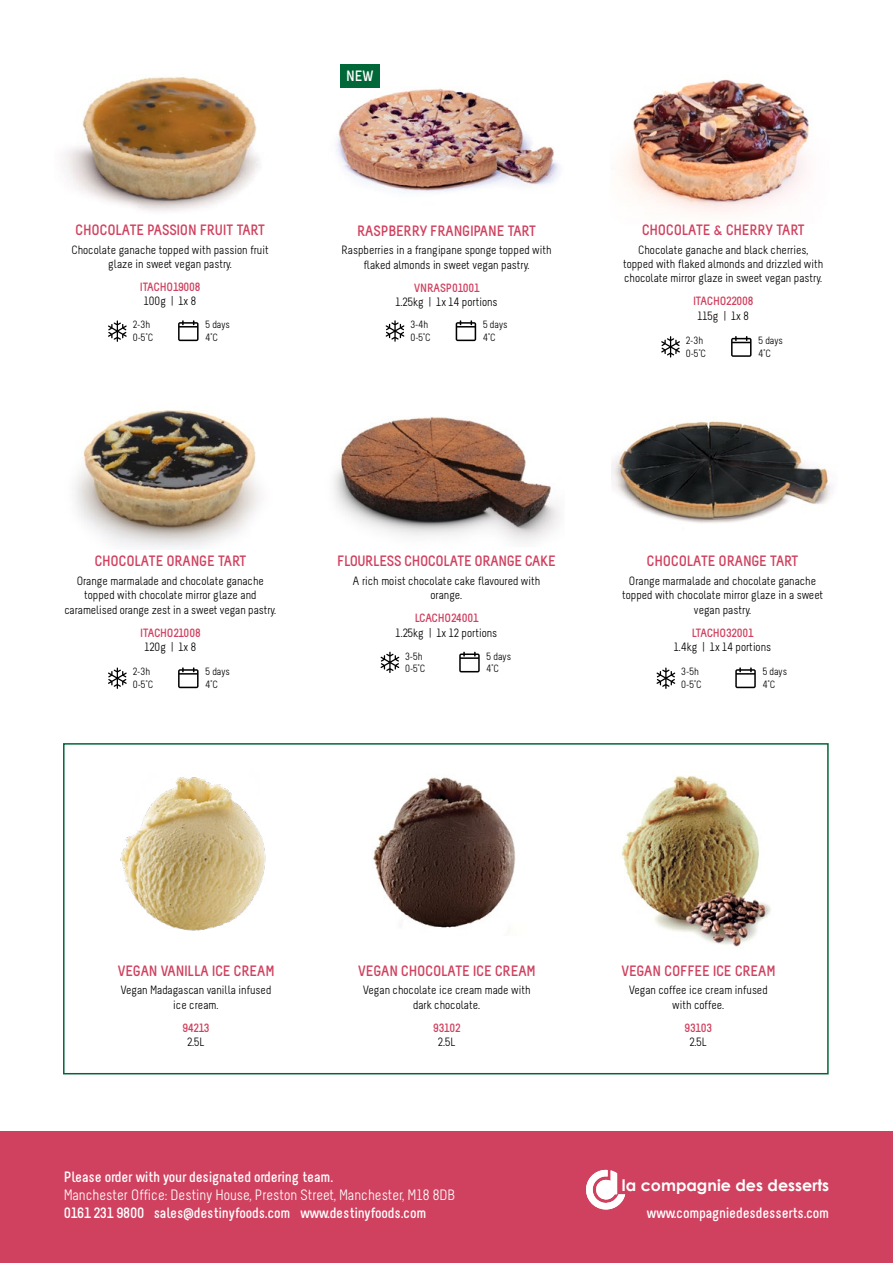
<style>
.page{position:relative;width:893px;height:1263px;background:#fff}
.page>*{position:absolute;margin:0;border:0;box-sizing:border-box;transform-origin:0 0}
.t1{font:700 15.9px "Century Gothic";color:#fff}
.t2{font:700 15px "Melbourne";color:#d0415f}
.t3{font:700 15px "Melbourne";color:#fff}
.t4{font:15px "Melbourne";color:#fff}
.t5{font:12px/14.4px "Melbourne";color:#000;text-align:center}
.t6{font:700 12px "Melbourne";color:#d0415f}
.t7{font:10.5px/12.6px "Melbourne";color:#000}
</style>
<div class="page">
<img style="left:64px;top:77px;width:196px;height:134px">
<img style="left:334px;top:416px;width:226px;height:126px">
<img style="left:75px;top:410px;width:185px;height:138px">
<img style="left:336px;top:64px;width:223px;height:129px">
<img style="left:623px;top:79px;width:186px;height:133px">
<svg style="left:456px;top:320px;width:20px;height:21px"></svg>
<svg style="left:731px;top:336px;width:20px;height:21px"></svg>
<svg style="left:178px;top:667px;width:21px;height:21px"></svg>
<svg style="left:178px;top:320px;width:21px;height:21px"></svg>
<div style="left:340px;top:64px;width:39px;height:23px;background:#006838"></div>
<img style="left:611px;top:421px;width:222px;height:103px">
<div style="left:0;top:1131px;width:893px;height:132px;background:#d0415f"></div>
<svg style="left:586px;top:1169px;width:39px;height:41px"></svg>
<svg style="left:459px;top:652px;width:21px;height:20px"></svg>
<svg style="left:735px;top:667px;width:21px;height:21px"></svg>
<img style="left:621px;top:775px;width:150px;height:172px">
<div style="left:63px;top:743px;width:766px;height:331px;border:2px solid #006838"></div>
<svg style="left:108px;top:320px;width:19px;height:22px"></svg>
<svg style="left:386px;top:320px;width:18px;height:22px"></svg>
<svg style="left:661px;top:336px;width:19px;height:22px"></svg>
<svg style="left:656px;top:667px;width:19px;height:22px"></svg>
<svg style="left:381px;top:652px;width:18px;height:21px"></svg>
<svg style="left:108px;top:667px;width:19px;height:22px"></svg>
<img style="left:373px;top:777px;width:143px;height:151px">
<img style="left:120px;top:777px;width:146px;height:154px">
<p class="t2" style="left:75px;top:222px;width:191px">CHOCOLATE PASSION FRUIT TART</p>
<p class="t5" style="left:71px;top:242px;width:199px">Chocolate ganache topped with passion fruit glaze in sweet vegan pastry.</p>
<p class="t6" style="left:140px;top:280px;width:62px">ITACHO19008</p>
<p class="t5" style="left:144px;top:294px;width:54px">100g | 1x 8</p>
<p class="t7" style="left:133px;top:318px;width:22px">2-3h<br>0-5°C</p>
<p class="t7" style="left:205px;top:318px;width:26px">5 days<br>4°C</p>
<p class="t3" style="left:346px;top:68px;width:29px">NEW</p>
<p class="t2" style="left:357px;top:222px;width:180px">RASPBERRY FRANGIPANE TART</p>
<p class="t5" style="left:341px;top:243px;width:212px">Raspberries in a frangipane sponge topped with flaked almonds in sweet vegan pastry.</p>
<p class="t6" style="left:414px;top:281px;width:67px">VNRASP01001</p>
<p class="t5" style="left:395px;top:295px;width:104px">1.25kg | 1x 14 portions</p>
<p class="t7" style="left:410px;top:318px;width:22px">3-4h<br>0-5°C</p>
<p class="t7" style="left:483px;top:318px;width:26px">5 days<br>4°C</p>
<p class="t2" style="left:642px;top:222px;width:164px">CHOCOLATE &amp; CHERRY TART</p>
<p class="t5" style="left:623px;top:242px;width:202px">Chocolate ganache and black cherries, topped with flaked almonds and drizzled with chocolate mirror glaze in sweet vegan pastry.</p>
<p class="t6" style="left:693px;top:295px;width:62px">ITACHO22008</p>
<p class="t5" style="left:697px;top:308px;width:53px">115g | 1x 8</p>
<p class="t7" style="left:686px;top:334px;width:22px">2-3h<br>0-5°C</p>
<p class="t7" style="left:758px;top:334px;width:26px">5 days<br>4°C</p>
<p class="t2" style="left:94px;top:553px;width:153px">CHOCOLATE ORANGE TART</p>
<p class="t5" style="left:64px;top:574px;width:213px">Orange marmalade and chocolate ganache topped with chocolate mirror glaze and caramelised orange zest in a sweet vegan pastry.</p>
<p class="t6" style="left:140px;top:626px;width:62px">ITACHO21008</p>
<p class="t5" style="left:144px;top:640px;width:53px">120g | 1x 8</p>
<p class="t7" style="left:133px;top:665px;width:22px">2-3h<br>0-5°C</p>
<p class="t7" style="left:205px;top:665px;width:26px">5 days<br>4°C</p>
<p class="t2" style="left:337px;top:553px;width:220px">FLOURLESS CHOCOLATE ORANGE CAKE</p>
<p class="t5" style="left:352px;top:574px;width:189px">A rich moist chocolate cake flavoured with orange.</p>
<p class="t6" style="left:415px;top:612px;width:65px">LCACHO24001</p>
<p class="t5" style="left:396px;top:625px;width:103px">1.25kg | 1x 12 portions</p>
<p class="t7" style="left:405px;top:650px;width:22px">3-5h<br>0-5°C</p>
<p class="t7" style="left:487px;top:650px;width:26px">5 days<br>4°C</p>
<p class="t2" style="left:647px;top:553px;width:153px">CHOCOLATE ORANGE TART</p>
<p class="t5" style="left:622px;top:574px;width:202px">Orange marmalade and chocolate ganache topped with chocolate mirror glaze in a sweet vegan pastry.</p>
<p class="t6" style="left:692px;top:626px;width:63px">LTACHO32001</p>
<p class="t5" style="left:674px;top:640px;width:99px">1.4kg | 1x 14 portions</p>
<p class="t7" style="left:681px;top:665px;width:22px">3-5h<br>0-5°C</p>
<p class="t7" style="left:763px;top:665px;width:26px">5 days<br>4°C</p>
<p class="t2" style="left:117px;top:963px;width:159px">VEGAN VANILLA ICE CREAM</p>
<p class="t5" style="left:120px;top:983px;width:152px">Vegan Madagascan vanilla infused ice cream.</p>
<p class="t6" style="left:183px;top:1021px;width:28px">94213</p>
<p class="t5" style="left:187px;top:1035px;width:19px">2.5L</p>
<p class="t2" style="left:358px;top:963px;width:179px">VEGAN CHOCOLATE ICE CREAM</p>
<p class="t5" style="left:363px;top:983px;width:169px">Vegan chocolate ice cream made with dark chocolate.</p>
<p class="t6" style="left:433px;top:1021px;width:28px">93102</p>
<p class="t5" style="left:438px;top:1035px;width:19px">2.5L</p>
<p class="t3" style="left:64px;top:1169px;width:271px">Please order with your designated ordering team.</p>
<p class="t4" style="left:64px;top:1187px;width:393px">Manchester Office: Destiny House, Preston Street, Manchester, M18 8DB</p>
<p class="t3" style="left:64px;top:1205px;width:364px">0161 231 9800 sales@destinyfoods.com www.destinyfoods.com</p>
<p class="t2" style="left:621px;top:963px;width:156px">VEGAN COFFEE ICE CREAM</p>
<p class="t5" style="left:629px;top:983px;width:140px">Vegan coffee ice cream infused with coffee.</p>
<p class="t6" style="left:685px;top:1021px;width:29px">93103</p>
<p class="t5" style="left:689px;top:1035px;width:19px">2.5L</p>
<h1 class="t1" style="left:622px;top:1175px;width:209px">la compagnie des desserts</h1>
<p class="t3" style="left:647px;top:1205px;width:184px">www.compagniedesdesserts.com</p>
</div>
